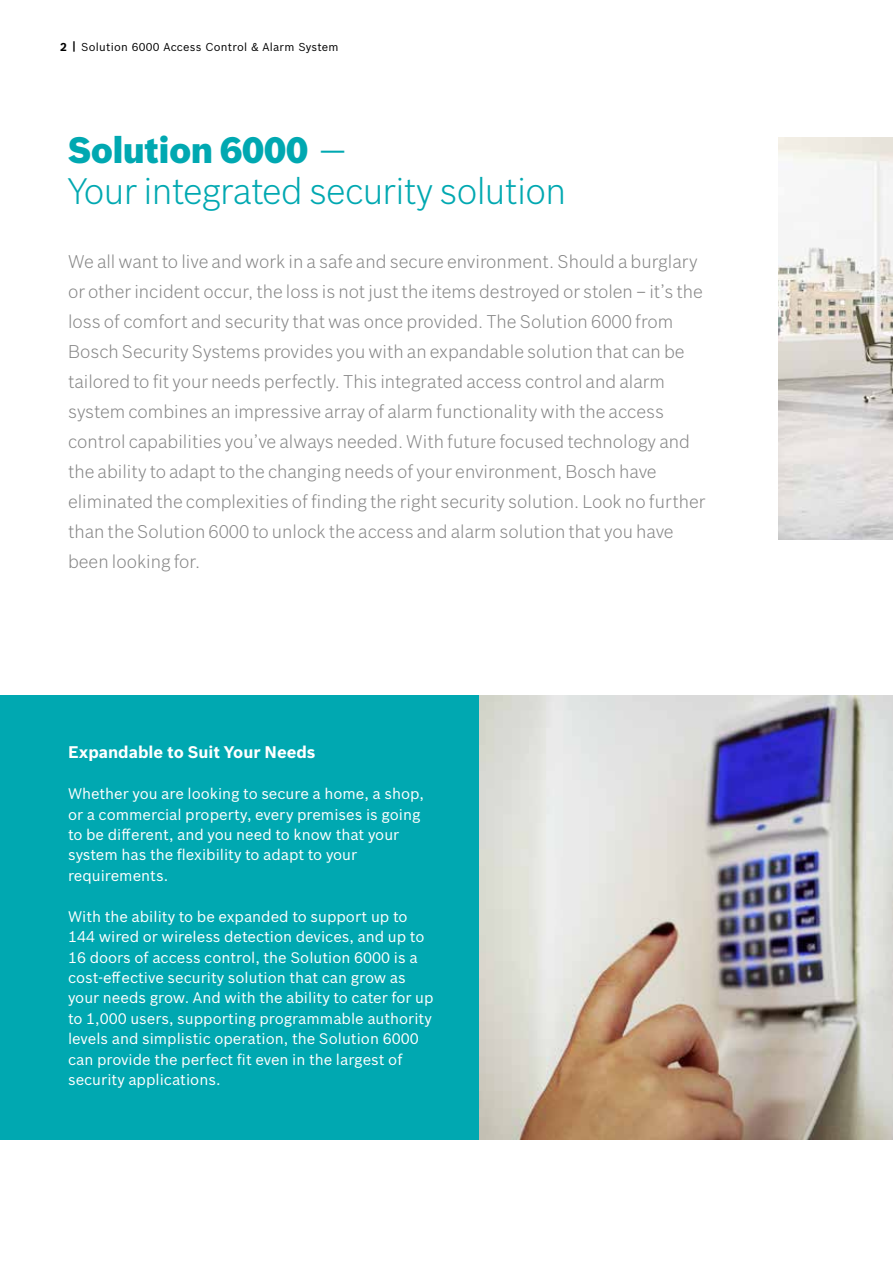
<style>
.page{position:relative;width:893px;height:1263px;background:#fff}
.page>*{position:absolute;margin:0;border:0;box-sizing:border-box;transform-origin:0 0}
.t1{font:300 36px/40.8px "Bosch Sans";letter-spacing:-.02em;color:#00a8b1}
.t2{font:300 18px/30px "Bosch Sans";color:#878787}
.t3{font:700 16.5px "Bosch Sans";color:#fff}
.t4{font:15px/20.4px "Bosch Sans";color:#fff}
.t5{font:11.25px "Bosch Sans";letter-spacing:.02em;color:#000}
.s1{font-weight:700}
.s2{font-weight:900}
</style>
<div class="page">
<div style="left:0;top:695px;width:479px;height:445px;background:#00a8b1"></div>
<img style="left:778px;top:137px;width:115px;height:402px">
<img style="left:479px;top:695px;width:414px;height:445px">
<p class="t5" style="left:60px;top:38px;width:280px"><span class="s1">2 |</span> Solution 6000 Access Control &amp; Alarm System</p>
<h1 class="t1" style="left:68px;top:128px;width:500px"><span class="s2">Solution 6000</span> —<br>Your integrated security solution</h1>
<p class="t2" style="left:68px;top:245px;width:639px">We all want to live and work in a safe and secure environment. Should a burglary or other incident occur, the loss is not just the items destroyed or stolen – it’s the loss of comfort and security that was once provided. The Solution 6000 from Bosch Security Systems provides you with an expandable solution that can be tailored to fit your needs perfectly. This integrated access control and alarm system combines an impressive array of alarm functionality with the access control capabilities you’ve always needed. With future focused technology and the ability to adapt to the changing needs of your environment, Bosch have eliminated the complexities of finding the right security solution. Look no further than the Solution 6000 to unlock the access and alarm solution that you have been looking for.</p>
<p class="t3" style="left:68px;top:740px;width:249px">Expandable to Suit Your Needs</p>
<p class="t4" style="left:68px;top:782px;width:358px">Whether you are looking to secure a home, a shop, or a commercial property, every premises is going to be different, and you need to know that your system has the flexibility to adapt to your requirements.</p>
<p class="t4" style="left:68px;top:905px;width:367px">With the ability to be expanded to support up to 144 wired or wireless detection devices, and up to 16 doors of access control, the Solution 6000 is a cost-effective security solution that can grow as your needs grow. And with the ability to cater for up to 1,000 users, supporting programmable authority levels and simplistic operation, the Solution 6000 can provide the perfect fit even in the largest of security applications.</p>
</div>
